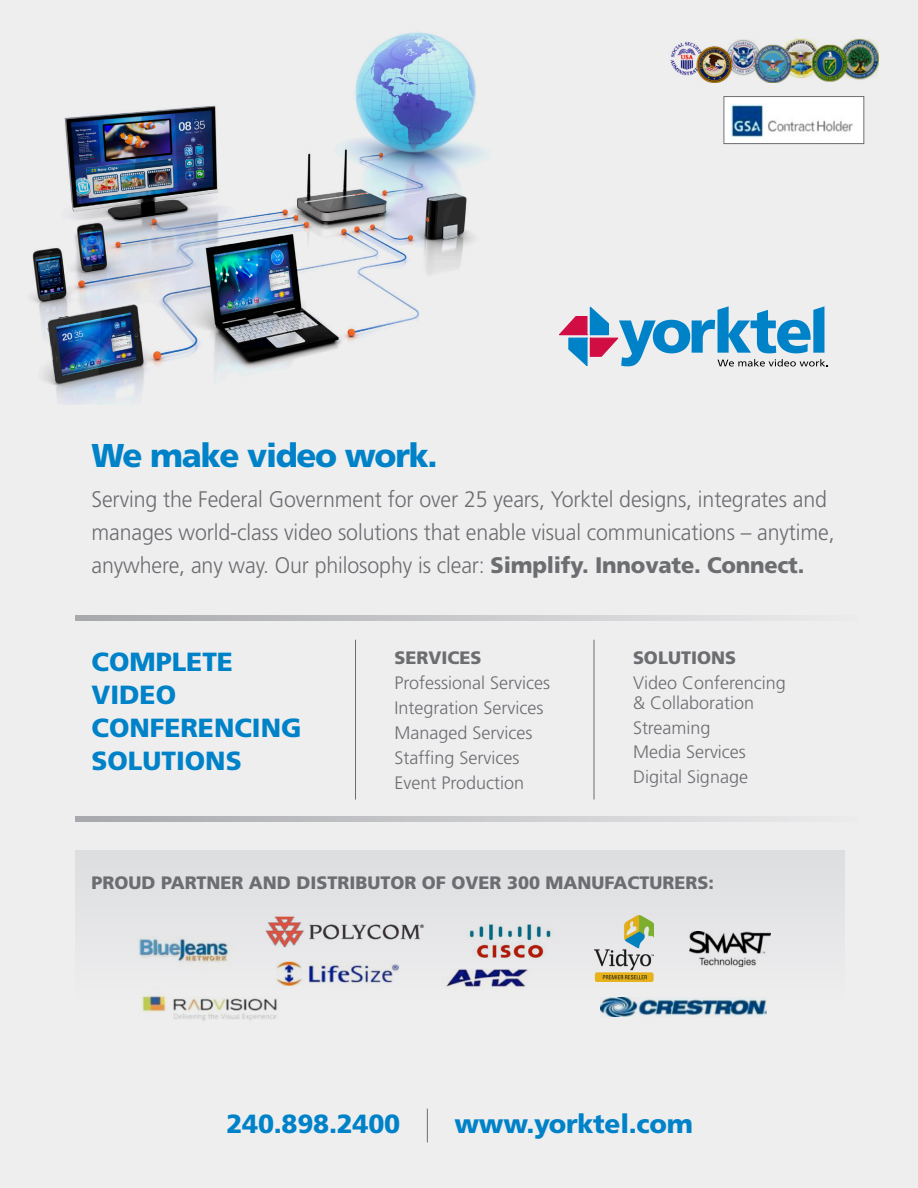
<style>
.page{position:relative;width:918px;height:1188px;background:#eeeeef}
.page>*{position:absolute;margin:0;border:0;box-sizing:border-box;transform-origin:0 0}
.t1{font:900 33px "Frutiger";letter-spacing:-.04em;color:#0082c8}
.t2{font:900 26.25px/33px "Frutiger";color:#0082c8}
.t3{font:300 22.5px/33px "Frutiger";letter-spacing:-.005em;color:#6c6d70;scale:.95 1}
.t4{font:300 18px/19.5px "Frutiger";color:#6c6d70}
.t5{font:900 18px "Frutiger";color:#6c6d70}
.s1{font-weight:900}
</style>
<div class="page">
<img style="left:32px;top:32px;width:455px;height:373px">
<svg style="left:559px;top:306px;width:269px;height:60px"></svg>
<svg style="left:75px;top:615px;width:688px;height:5px;background:#c5c5c8"></svg>
<svg style="left:75px;top:816px;width:688px;height:5px;background:#c5c5c8"></svg>
<hr style="left:594px;top:640px;width:1px;height:160px;background:#6c6d70">
<hr style="left:355px;top:640px;width:1px;height:160px;background:#6c6d70">
<svg style="left:75px;top:850px;width:769px;height:167px;fill:#e2e3e4"></svg>
<img style="left:135px;top:911px;width:420px;height:110px">
<img style="left:601px;top:997px;width:166px;height:19px">
<img style="left:594px;top:916px;width:59px;height:66px">
<img style="left:690px;top:932px;width:80px;height:34px">
<hr style="left:427px;top:1109px;width:1px;height:33px;background:#6c6d70">
<img style="left:726px;top:98px;width:136px;height:44px">
<div style="left:724px;top:96px;width:140px;height:48px;border:1px solid #6c6d70"></div>
<img style="left:670px;top:38px;width:208px;height:44px">
<p class="t1" style="left:92px;top:435px;width:348px">We make video work.</p>
<p class="t3" style="left:92px;top:482px;width:784px">Serving the Federal Government for over 25 years, Yorktel designs, integrates and manages world-class video solutions that enable visual communications – anytime, anywhere, any way. Our philosophy is clear: <span class="s1">Simplify. Innovate. Connect.</span></p>
<p class="t2" style="left:92px;top:645px;width:212px">COMPLETE<br>VIDEO<br>CONFERENCING<br>SOLUTIONS</p>
<p class="t5" style="left:394px;top:647px;width:89px">SERVICES</p>
<p class="t4" style="left:394px;top:673px;width:157px">Professional Services</p>
<p class="t4" style="left:394px;top:698px;width:150px">Integration Services</p>
<p class="t4" style="left:394px;top:723px;width:140px">Managed Services</p>
<p class="t4" style="left:394px;top:748px;width:126px">Staffing Services</p>
<p class="t4" style="left:394px;top:773px;width:131px">Event Production</p>
<p class="t5" style="left:633px;top:647px;width:105px">SOLUTIONS</p>
<p class="t4" style="left:633px;top:673px;width:154px">Video Conferencing &amp; Collaboration</p>
<p class="t4" style="left:633px;top:718px;width:79px">Streaming</p>
<p class="t4" style="left:633px;top:742px;width:114px">Media Services</p>
<p class="t4" style="left:633px;top:767px;width:117px">Digital Signage</p>
<p class="t5" style="left:92px;top:872px;width:624px">PROUD PARTNER AND DISTRIBUTOR OF OVER 300 MANUFACTURERS:</p>
<p class="t2" style="left:226px;top:1107px;width:175px">240.898.2400</p>
<p class="t2" style="left:454px;top:1107px;width:240px">www.yorktel.com</p>
</div>
